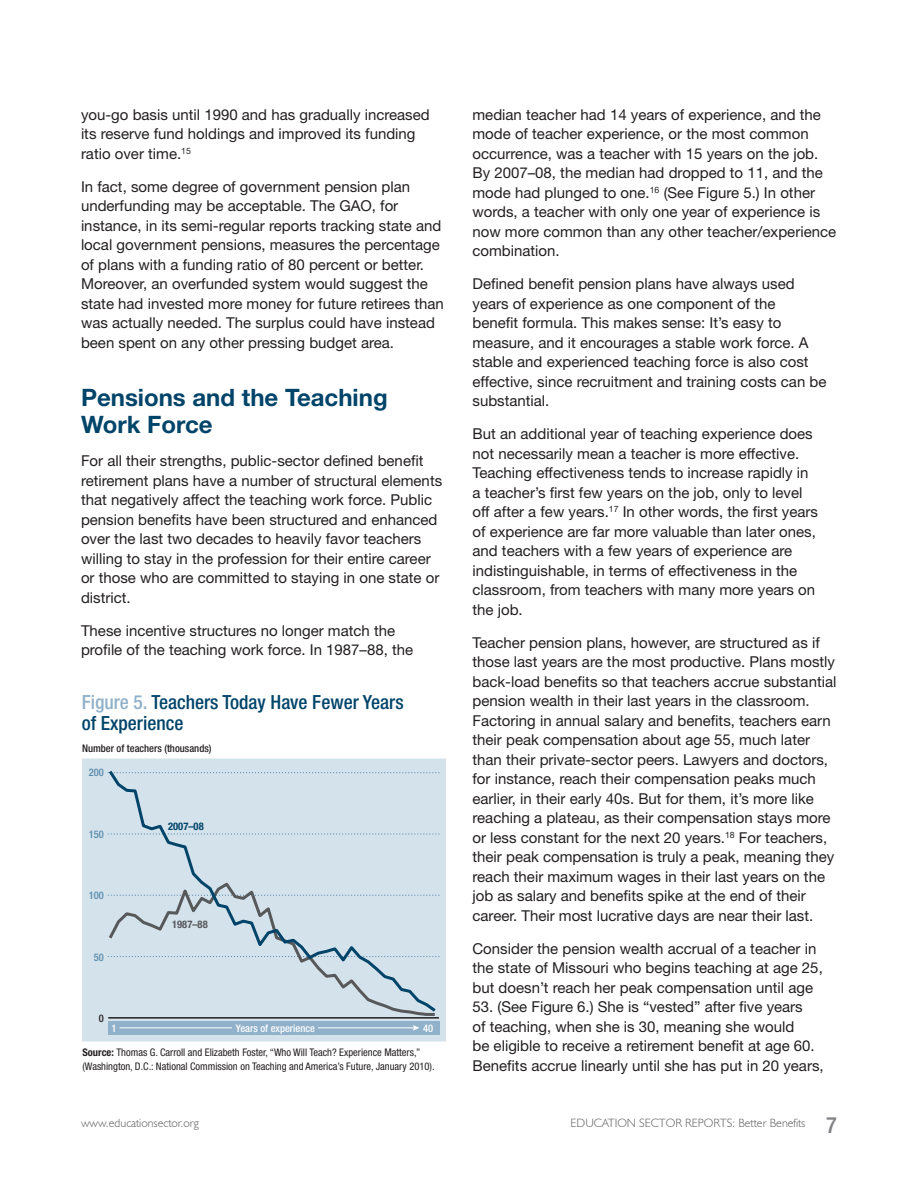
<style>
.page{position:relative;width:918px;height:1188px;background:#fff}
.page>*{position:absolute;margin:0;border:0;box-sizing:border-box;transform-origin:0 0}
.t1{font:700 24px/27px "Helvetica Neue";color:#00446a}
.t2{font:500 condensed 22.5px "Helvetica Neue";color:#808285}
.t3{font:500 condensed 19.5px/21px "Helvetica Neue";color:#00446a}
.t4{font:15px/19.5px "Helvetica Neue";color:#231f20}
.t5{font:300 12px "Humanist 521 BT";color:#636366}
.t6{font:condensed 10.5px/13.5px "Helvetica Neue LT Std";color:#231f20}
.t7{font:500 condensed 10.5px "Helvetica Neue";color:#231f20}
.t8{font:500 condensed 10.5px "Helvetica Neue";color:#fff}
.t9{font:500 condensed 10.5px "Helvetica Neue";color:#568aab}
.t10{font:700 condensed 10.5px "Helvetica Neue";color:#00446a}
.t11{font:700 condensed 10.5px "Helvetica Neue";color:#57585a}
.s1{color:#90b1c9}
.s2{font-weight:700}
</style>
<div class="page">
<div style="left:82px;top:759px;width:364px;height:283px;background:#d4e2ec"></div>
<hr style="left:108px;top:1017px;width:331px;height:2px;background:#231f20">
<div style="left:108px;top:1021px;width:332px;height:14px;background:#90b1c9"></div>
<hr style="left:119px;top:1027px;width:296px;height:1px;background:#fff">
<svg style="left:413px;top:1025px;width:6px;height:6px"></svg>
<hr style="left:233px;top:1026px;width:85px;height:4px;background:#90b1c9">
<svg style="left:107px;top:770px;width:332px;height:245px"></svg>
<p class="t4" style="left:81px;top:105px;width:350px">you-go basis until 1990 and has gradually increased its reserve fund holdings and improved its funding ratio over time.<sup>15</sup></p>
<p class="t4" style="left:81px;top:177px;width:364px">In fact, some degree of government pension plan underfunding may be acceptable. The GAO, for instance, in its semi-regular reports tracking state and local government pensions, measures the percentage of plans with a funding ratio of 80 percent or better.<br>Moreover, an overfunded system would suggest the state had invested more money for future retirees than was actually needed. The surplus could have instead been spent on any other pressing budget area.</p>
<h1 class="t1" style="left:81px;top:384px;width:308px">Pensions and the Teaching<br>Work Force</h1>
<p class="t4" style="left:81px;top:451px;width:363px">For all their strengths, public-sector defined benefit retirement plans have a number of structural elements that negatively affect the teaching work force. Public pension benefits have been structured and enhanced over the last two decades to heavily favor teachers willing to stay in the profession for their entire career or those who are committed to staying in one state or district.</p>
<p class="t4" style="left:81px;top:621px;width:334px">These incentive structures no longer match the profile of the teaching work force. In 1987–88, the</p>
<h3 class="t3" style="left:82px;top:691px;width:323px"><span class="s1">Figure 5.</span> Teachers Today Have Fewer Years of Experience</h3>
<p class="t7" style="left:82px;top:742px;width:131px">Number of teachers (thousands)</p>
<p class="t9" style="left:89px;top:766px;width:17px">200</p>
<p class="t9" style="left:89px;top:828px;width:17px">150</p>
<p class="t10" style="left:168px;top:820px;width:37px">2007–08</p>
<p class="t9" style="left:89px;top:889px;width:17px">100</p>
<p class="t9" style="left:94px;top:951px;width:12px">50</p>
<p class="t11" style="left:172px;top:918px;width:37px">1987–88</p>
<p class="t7" style="left:99px;top:1012px;width:7px">0</p>
<p class="t8" style="left:112px;top:1022px;width:7px">1</p>
<p class="t8" style="left:236px;top:1022px;width:81px">Years of experience</p>
<p class="t8" style="left:423px;top:1022px;width:12px">40</p>
<p class="t6" style="left:82px;top:1046px;width:354px"><span class="s2">Source:</span> Thomas G. Carroll and Elizabeth Foster, “Who Will Teach? Experience Matters,” (Washington, D.C.: National Commission on Teaching and America’s Future, January 2010).</p>
<p class="t4" style="left:472px;top:105px;width:365px">median teacher had 14 years of experience, and the mode of teacher experience, or the most common occurrence, was a teacher with 15 years on the job.<br>By 2007–08, the median had dropped to 11, and the mode had plunged to one.<sup>16</sup> (See Figure 5.) In other words, a teacher with only one year of experience is now more common than any other teacher/experience combination.</p>
<p class="t4" style="left:473px;top:274px;width:355px">Defined benefit pension plans have always used years of experience as one component of the<br>benefit formula. This makes sense: It’s easy to measure, and it encourages a stable work force. A stable and experienced teaching force is also cost effective, since recruitment and training costs can be substantial.</p>
<p class="t4" style="left:473px;top:424px;width:347px">But an additional year of teaching experience does not necessarily mean a teacher is more effective.<br>Teaching effectiveness tends to increase rapidly in a teacher’s first few years on the job, only to level off after a few years.<sup>17</sup> In other words, the first years of experience are far more valuable than later ones, and teachers with a few years of experience are indistinguishable, in terms of effectiveness in the classroom, from teachers with many more years on the job.</p>
<p class="t4" style="left:473px;top:633px;width:365px">Teacher pension plans, however, are structured as if those last years are the most productive. Plans mostly back-load benefits so that teachers accrue substantial pension wealth in their last years in the classroom.<br>Factoring in annual salary and benefits, teachers earn their peak compensation about age 55, much later than their private-sector peers. Lawyers and doctors, for instance, reach their compensation peaks much earlier, in their early 40s. But for them, it’s more like reaching a plateau, as their compensation stays more or less constant for the next 20 years.<sup>18</sup> For teachers, their peak compensation is truly a peak, meaning they reach their maximum wages in their last years on the job as salary and benefits spike at the end of their career. Their most lucrative days are near their last.</p>
<p class="t4" style="left:473px;top:939px;width:352px">Consider the pension wealth accrual of a teacher in the state of Missouri who begins teaching at age 25, but doesn’t reach her peak compensation until age</p>
<p class="t4" style="left:473px;top:997px;width:353px">53. (See Figure 6.) She is “vested” after five years<br>of teaching, when she is 30, meaning she would<br>be eligible to receive a retirement benefit at age 60.<br>Benefits accrue linearly until she has put in 20 years,</p>
<p class="t5" style="left:81px;top:1116px;width:119px">www.educationsector.org</p>
<p class="t5" style="left:571px;top:1116px;width:236px">EDUCATION SECTOR REPORTS: Better Benefits</p>
<h2 class="t2" style="left:826px;top:1111px;width:12px">7</h2>
</div>
